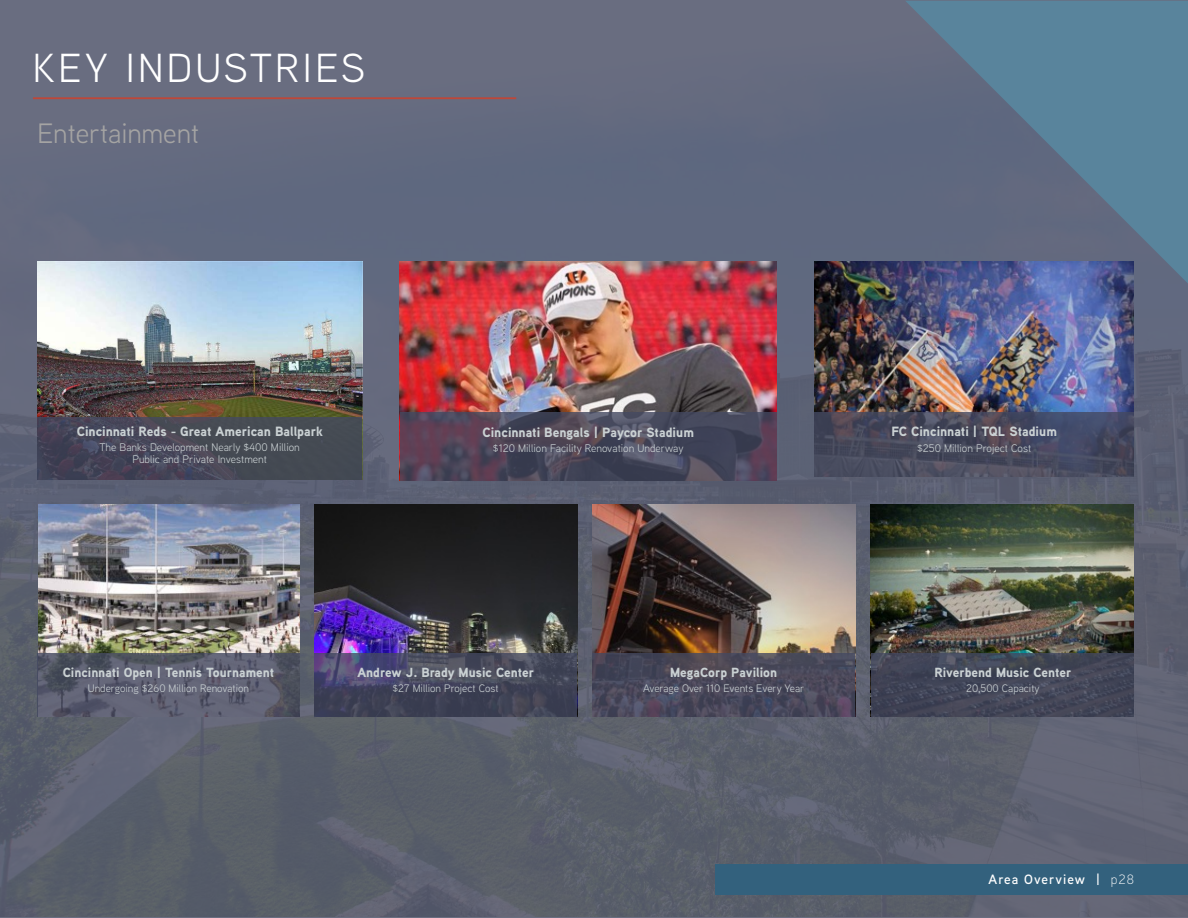
<style>
.page{position:relative;width:1188px;height:918px;background:#fff}
.page>*{position:absolute;margin:0;border:0;box-sizing:border-box;transform-origin:0 0}
.t1{font:40.5px "Aaux Next";letter-spacing:.075em;color:#fff}
.t2{font:28.05px "Aaux Next";color:#a5a4a3}
.t3{font:900 13.5px "Aaux Next";color:#cad1d3}
.t4{font:600 13.5px "Aaux Next";letter-spacing:.075em;color:#fff}
.t5{font:900 13.2px "Aaux Next";color:#cad1d3}
.t6{font:10.95px/12.1px "Aaux Next";color:#cad1d3;text-align:center}
.t7{font:10.8px "Aaux Next";color:#cad1d3}
.s1{font-weight:300}
</style>
<div class="page">
<div style="left:0;top:0;width:1188px;height:918px;background:linear-gradient(to bottom,#666c84,#585c68)"></div>
<img style="left:37px;top:262px;width:325px;height:156px">
<svg style="left:37px;top:418px;width:325px;height:62px;background:#454755"></svg>
<img style="left:400px;top:262px;width:377px;height:150px">
<svg style="left:400px;top:412px;width:377px;height:68px;background:#4c4659"></svg>
<img style="left:814px;top:262px;width:320px;height:150px">
<svg style="left:814px;top:412px;width:320px;height:64px;background:#47495e"></svg>
<img style="left:38px;top:505px;width:262px;height:148px">
<svg style="left:37px;top:653px;width:263px;height:64px;background:#595b6c"></svg>
<img style="left:314px;top:505px;width:264px;height:212px">
<svg style="left:314px;top:653px;width:263px;height:64px;background:#44465d"></svg>
<img style="left:593px;top:505px;width:263px;height:212px">
<svg style="left:593px;top:653px;width:262px;height:64px;background:#49485a"></svg>
<img style="left:871px;top:505px;width:263px;height:212px">
<svg style="left:872px;top:653px;width:262px;height:64px;background:#424557"></svg>
<hr style="left:33px;top:97px;width:483px;height:2px;background:#be4739">
<svg style="left:905px;top:1px;width:283px;height:282px;background:#5b758e"></svg>
<div style="left:716px;top:864px;width:472px;height:30px;background:#33617d"></div>
<h1 class="t1" style="left:33px;top:41px;width:334px">KEY INDUSTRIES</h1>
<h2 class="t2" style="left:37px;top:115px;width:163px">Entertainment</h2>
<p class="t3" style="left:77px;top:421px;width:247px">Cincinnati Reds - Great American Ballpark</p>
<p class="t6" style="left:100px;top:441px;width:202px">The Banks Development Nearly $400 Million<br>Public and Private Investment</p>
<p class="t3" style="left:482px;top:423px;width:213px">Cincinnati Bengals | Paycor Stadium</p>
<p class="t6" style="left:493px;top:442px;width:192px">$120 Million Facility Renovation Underway</p>
<p class="t5" style="left:63px;top:663px;width:213px">Cincinnati Open | Tennis Tournament</p>
<p class="t7" style="left:88px;top:681px;width:163px">Undergoing $260 Million Renovation</p>
<p class="t5" style="left:357px;top:663px;width:178px">Andrew J. Brady Music Center</p>
<p class="t7" style="left:393px;top:681px;width:107px">$27 Million Project Cost</p>
<p class="t5" style="left:670px;top:663px;width:108px">MegaCorp Pavilion</p>
<p class="t7" style="left:643px;top:681px;width:163px">Average Over 110 Events Every Year</p>
<p class="t3" style="left:891px;top:422px;width:167px">FC Cincinnati | TQL Stadium</p>
<p class="t6" style="left:917px;top:441px;width:116px">$250 Million Project Cost</p>
<p class="t5" style="left:934px;top:663px;width:139px">Riverbend Music Center</p>
<p class="t7" style="left:966px;top:681px;width:75px">20,500 Capacity</p>
<p class="t4" style="left:989px;top:870px;width:147px">Area Overview | <span class="s1">p28</span></p>
</div>
